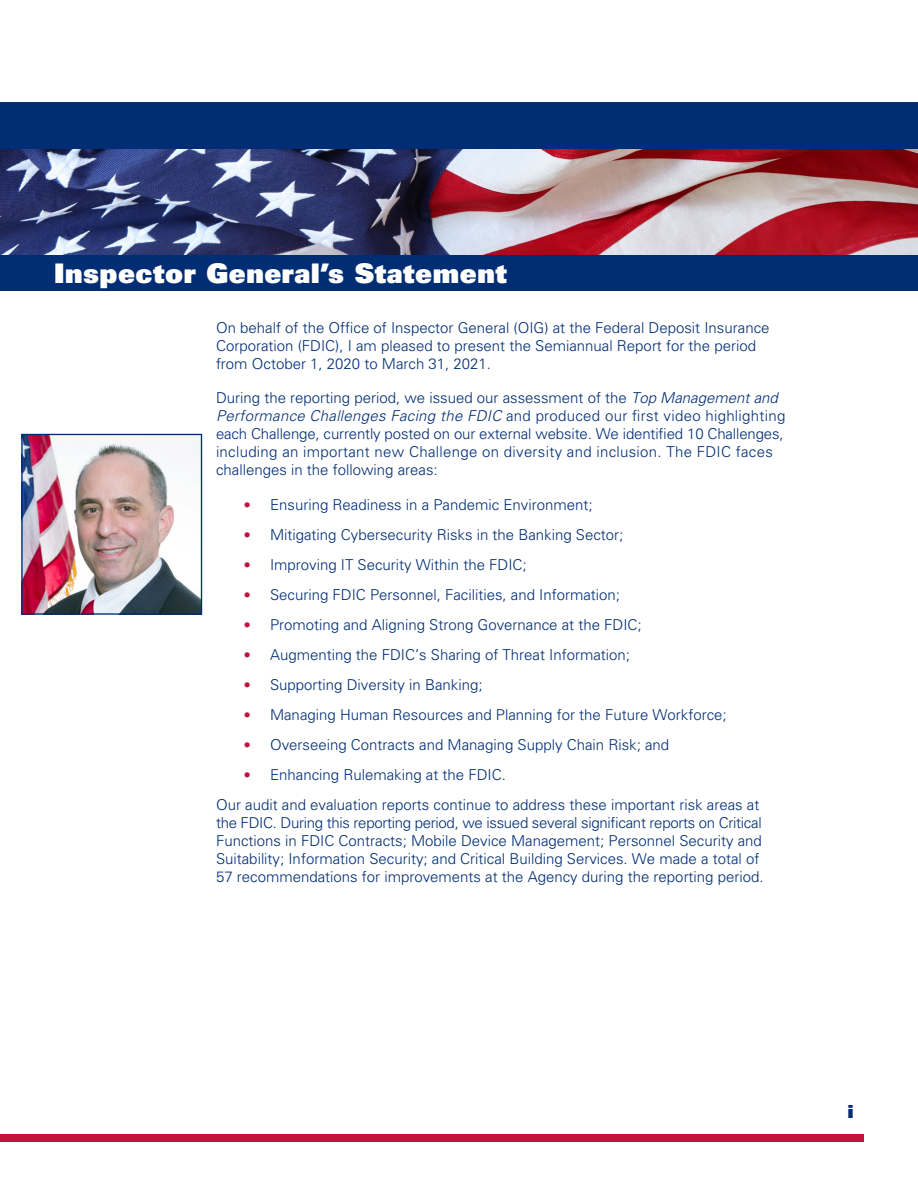
<style>
.page{position:relative;width:918px;height:1188px;background:#fff}
.page>*{position:absolute;margin:0;border:0;box-sizing:border-box;transform-origin:0 0}
.chapter_head{font:27px "Univers LT Std X Black";letter-spacing:.02em;color:#fff}
.t1{font:18px "Univers LT Std X Black";color:#002d74}
.body{font:300 15px/18px "Univers LT Std";color:#002d74}
.s1{font-style:italic}
.s2{font-family:"Calibri";font-weight:400;font-size:16.5px;color:#c3113c}
</style>
<div class="page">
<img style="left:0;top:148px;width:918px;height:107px">
<div style="left:0;top:255px;width:918px;height:36px;background:#002d74"></div>
<div style="left:0;top:1134px;width:864px;height:7px;background:#c3113c"></div>
<div style="left:0;top:102px;width:918px;height:46px;background:#002d74"></div>
<img style="left:23px;top:436px;width:177px;height:177px">
<div style="left:21px;top:434px;width:181px;height:181px;border:1px solid #002d74"></div>
<p class="chapter_head" style="left:54px;top:256px;width:454px">Inspector General’s Statement</p>
<p class="body" style="left:216px;top:318px;width:555px">On behalf of the Office of Inspector General (OIG) at the Federal Deposit Insurance<br>Corporation (FDIC), I am pleased to present the Semiannual Report for the period from October 1, 2020 to March 31, 2021.</p>
<p class="body" style="left:216px;top:389px;width:571px">During the reporting period, we issued our assessment of the <span class="s1">Top Management and Performance Challenges Facing the FDIC</span> and produced our first video highlighting each Challenge, currently posted on our external website. We identified 10 Challenges, including an important new Challenge on diversity and inclusion. The FDIC faces challenges in the following areas:</p>
<p class="body" style="left:243px;top:495px;width:351px"><span class="s2">•</span> Ensuring Readiness in a Pandemic Environment;</p>
<p class="body" style="left:243px;top:525px;width:382px"><span class="s2">•</span> Mitigating Cybersecurity Risks in the Banking Sector;</p>
<p class="body" style="left:243px;top:555px;width:285px"><span class="s2">•</span> Improving IT Security Within the FDIC;</p>
<p class="body" style="left:243px;top:585px;width:379px"><span class="s2">•</span> Securing FDIC Personnel, Facilities, and Information;</p>
<p class="body" style="left:243px;top:615px;width:400px"><span class="s2">•</span> Promoting and Aligning Strong Governance at the FDIC;</p>
<p class="body" style="left:243px;top:645px;width:389px"><span class="s2">•</span> Augmenting the FDIC’s Sharing of Threat Information;</p>
<p class="body" style="left:243px;top:675px;width:241px"><span class="s2">•</span> Supporting Diversity in Banking;</p>
<p class="body" style="left:243px;top:705px;width:485px"><span class="s2">•</span> Managing Human Resources and Planning for the Future Workforce;</p>
<p class="body" style="left:243px;top:735px;width:428px"><span class="s2">•</span> Overseeing Contracts and Managing Supply Chain Risk; and</p>
<p class="body" style="left:243px;top:765px;width:264px"><span class="s2">•</span> Enhancing Rulemaking at the FDIC.</p>
<p class="body" style="left:216px;top:795px;width:549px">Our audit and evaluation reports continue to address these important risk areas at the FDIC. During this reporting period, we issued several significant reports on Critical Functions in FDIC Contracts; Mobile Device Management; Personnel Security and Suitability; Information Security; and Critical Building Services. We made a total of 57 recommendations for improvements at the Agency during the reporting period.</p>
<p class="t1" style="left:848px;top:1100px;width:7px">i</p>
</div>
